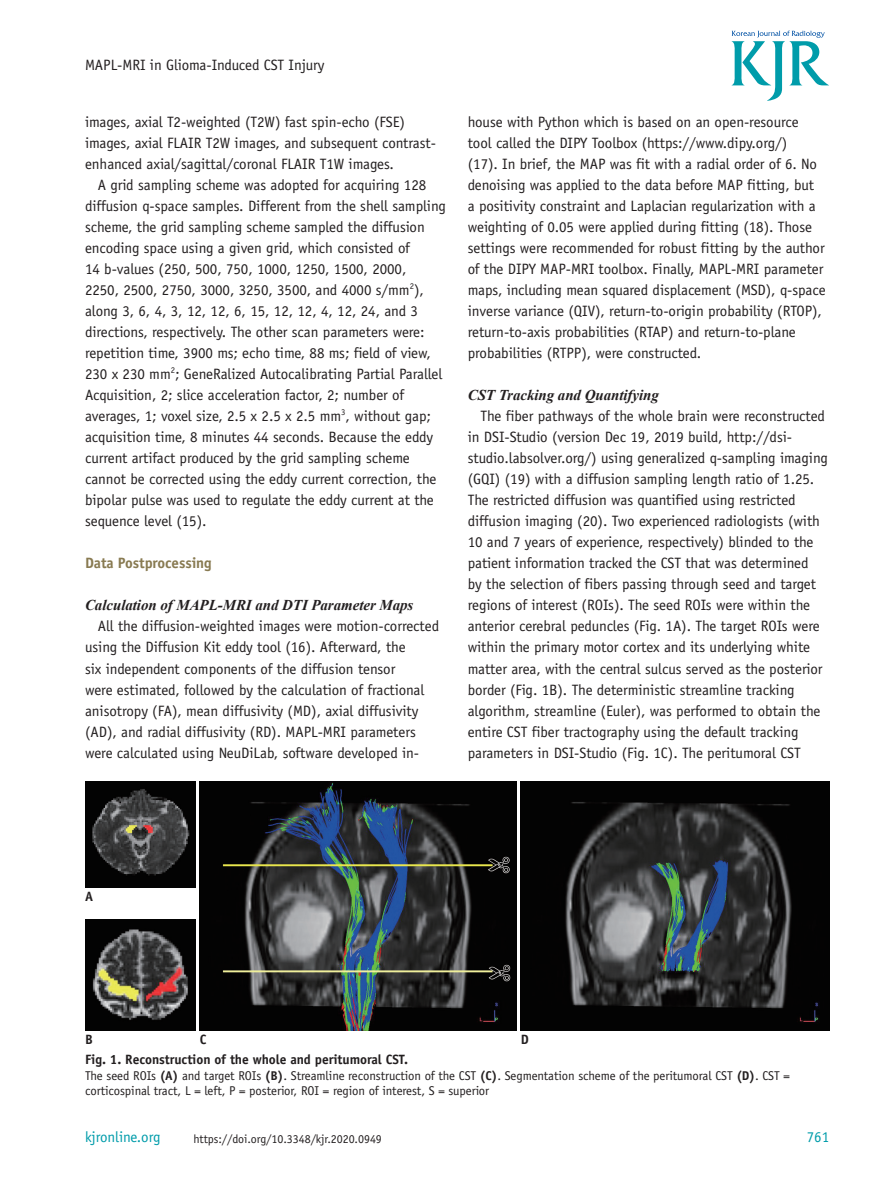
<style>
.page{position:relative;width:893px;height:1191px;background:#fff}
.page>*{position:absolute;margin:0;border:0;box-sizing:border-box;transform-origin:0 0}
.t1{font:15px/21px "Officina Sans Std";letter-spacing:-.005em;color:#231f20}
.t2{font:italic 700 15px "Times New Roman";letter-spacing:-.005em;color:#231f20}
.t3{font:700 15px "Officina Sans Std";letter-spacing:-.005em;color:#887a51}
.t4{font:15px "Officina Sans Std";letter-spacing:-.005em;color:#009caa}
.t5{font:700 13.5px "Officina Sans Std";letter-spacing:-.005em;color:#231f20}
.t6{font:12.75px/15.3px "Officina Sans Std";letter-spacing:-.005em;color:#231f20}
.t7{font:12px "Officina Sans Std";letter-spacing:-.005em;color:#231f20}
.s1{font-weight:700}
</style>
<div class="page">
<svg style="left:732px;top:31px;width:97px;height:70px"></svg>
<img style="left:85px;top:919px;width:111px;height:111px">
<img style="left:85px;top:781px;width:111px;height:107px">
<img style="left:200px;top:781px;width:317px;height:249px">
<img style="left:521px;top:781px;width:308px;height:249px">
<p class="t1" style="left:85px;top:54px;width:241px">MAPL-MRI in Glioma-Induced CST Injury</p>
<p class="t1" style="left:85px;top:112px;width:352px">images, axial T2-weighted (T2W) fast spin-echo (FSE) images, axial FLAIR T2W images, and subsequent contrast&shy;enhanced axial/sagittal/coronal FLAIR T1W images.</p>
<p class="t1" style="left:85px;top:175px;width:362px;text-indent:13px">A grid sampling scheme was adopted for acquiring 128 diffusion q-space samples. Different from the shell sampling scheme, the grid sampling scheme sampled the diffusion encoding space using a given grid, which consisted of<br>14 b-values (250, 500, 750, 1000, 1250, 1500, 2000,<br>2250, 2500, 2750, 3000, 3250, 3500, and 4000 s/mm<sup>2</sup>), along 3, 6, 4, 3, 12, 12, 6, 15, 12, 12, 4, 12, 24, and 3 directions, respectively. The other scan parameters were: repetition time, 3900 ms; echo time, 88 ms; field of view, 230 x 230 mm<sup>2</sup>; GeneRalized Autocalibrating Partial Parallel Acquisition, 2; slice acceleration factor, 2; number of averages, 1; voxel size, 2.5 x 2.5 x 2.5 mm<sup>3</sup>, without gap; acquisition time, 8 minutes 44 seconds. Because the eddy current artifact produced by the grid sampling scheme cannot be corrected using the eddy current correction, the bipolar pulse was used to regulate the eddy current at the sequence level (15).</p>
<p class="t3" style="left:85px;top:554px;width:128px">Data Postprocessing</p>
<p class="t2" style="left:85px;top:595px;width:330px">Calculation of MAPL-MRI and DTI Parameter Maps</p>
<p class="t1" style="left:85px;top:616px;width:356px;text-indent:13px">All the diffusion-weighted images were motion-corrected using the Diffusion Kit eddy tool (16). Afterward, the<br>six independent components of the diffusion tensor<br>were estimated, followed by the calculation of fractional anisotropy (FA), mean diffusivity (MD), axial diffusivity (AD), and radial diffusivity (RD). MAPL-MRI parameters were calculated using NeuDiLab, software developed in-</p>
<p class="t1" style="left:468px;top:112px;width:359px">house with Python which is based on an open-resource tool called the DIPY Toolbox (https://www.dipy.org/)<br>(17). In brief, the MAP was fit with a radial order of 6. No denoising was applied to the data before MAP fitting, but<br>a positivity constraint and Laplacian regularization with a weighting of 0.05 were applied during fitting (18). Those settings were recommended for robust fitting by the author of the DIPY MAP-MRI toolbox. Finally, MAPL-MRI parameter maps, including mean squared displacement (MSD), q-space inverse variance (QIV), return-to-origin probability (RTOP), return-to-axis probabilities (RTAP) and return-to-plane probabilities (RTPP), were constructed.</p>
<p class="t2" style="left:468px;top:385px;width:193px">CST Tracking and Quantifying</p>
<p class="t1" style="left:468px;top:406px;width:362px;text-indent:13px">The fiber pathways of the whole brain were reconstructed in DSI-Studio (version Dec 19, 2019 build, http://dsi&shy;studio.labsolver.org/) using generalized q-sampling imaging (GQI) (19) with a diffusion sampling length ratio of 1.25.<br>The restricted diffusion was quantified using restricted diffusion imaging (20). Two experienced radiologists (with 10 and 7 years of experience, respectively) blinded to the patient information tracked the CST that was determined<br>by the selection of fibers passing through seed and target regions of interest (ROIs). The seed ROIs were within the anterior cerebral peduncles (Fig. 1A). The target ROIs were within the primary motor cortex and its underlying white matter area, with the central sulcus served as the posterior border (Fig. 1B). The deterministic streamline tracking algorithm, streamline (Euler), was performed to obtain the entire CST fiber tractography using the default tracking parameters in DSI-Studio (Fig. 1C). The peritumoral CST</p>
<p class="t5" style="left:85px;top:888px;width:10px">A</p>
<p class="t5" style="left:85px;top:1030px;width:9px">B</p>
<p class="t5" style="left:200px;top:1030px;width:8px">C</p>
<p class="t5" style="left:521px;top:1030px;width:10px">D</p>
<p class="t5" style="left:85px;top:1051px;width:325px">Fig. 1. Reconstruction of the whole and peritumoral CST.</p>
<p class="t6" style="left:85px;top:1068px;width:706px">The seed ROIs <span class="s1">(A)</span> and target ROIs <span class="s1">(B)</span>. Streamline reconstruction of the CST <span class="s1">(C)</span>. Segmentation scheme of the peritumoral CST <span class="s1">(D)</span>. CST = corticospinal tract, L = left, P = posterior, ROI = region of interest, S = superior</p>
<p class="t4" style="left:85px;top:1128px;width:77px">kjronline.org</p>
<p class="t7" style="left:194px;top:1132px;width:190px">https://doi.org/10.3348/kjr.2020.0949</p>
<p class="t4" style="left:807px;top:1128px;width:24px">761</p>
</div>
